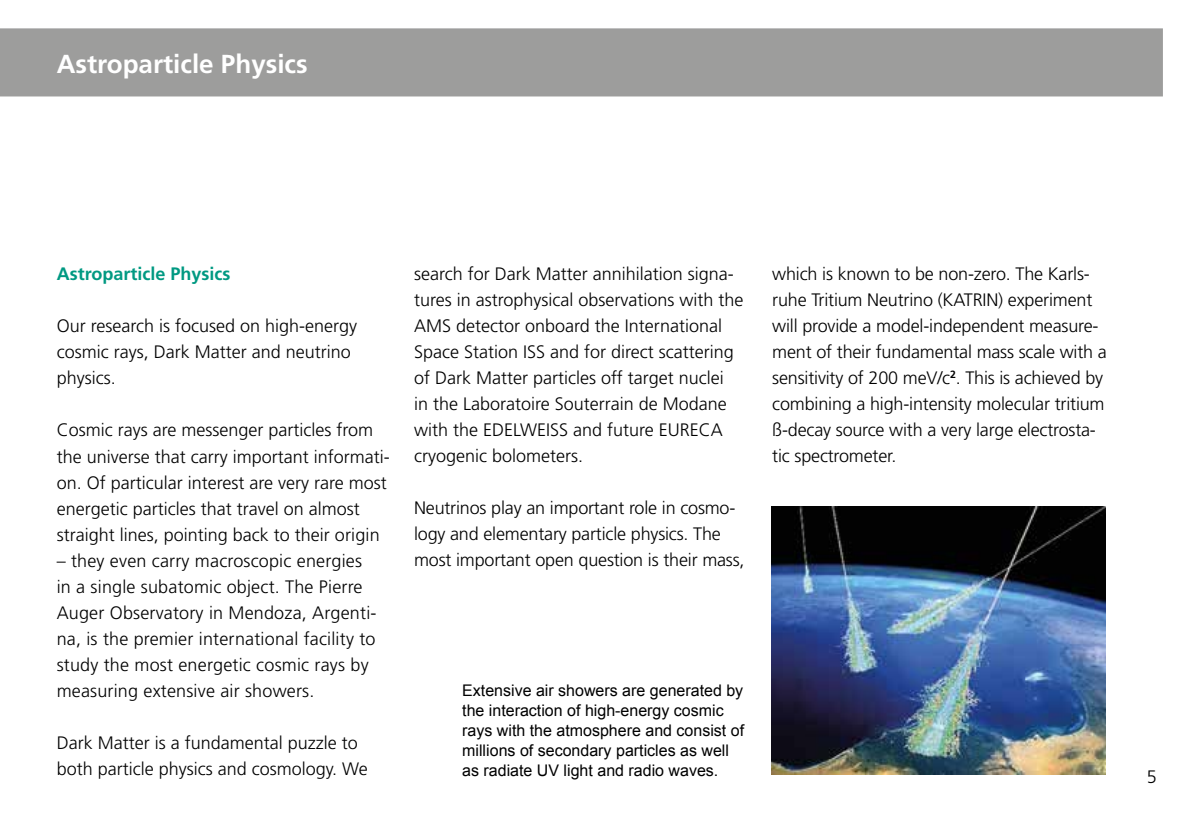
<style>
.page{position:relative;width:1191px;height:840px;background:#fff}
.page>*{position:absolute;margin:0;border:0;box-sizing:border-box;transform-origin:0 0}
.t1{font:700 26px "Frutiger LT Std";color:#fff}
.t2{font:300 18px/26px "Frutiger LT Std";color:#000}
.t3{font:700 18px "Frutiger LT Std";color:#009982}
.t4{font:16px/20px "Arial";color:#000}
</style>
<div class="page">
<div style="left:0;top:28px;width:1162px;height:68px;background:#9d9d9c"></div>
<img style="left:771px;top:506px;width:335px;height:268px">
<h1 class="t1" style="left:57px;top:49px;width:252px">Astroparticle Physics</h1>
<p class="t3" style="left:57px;top:263px;width:175px">Astroparticle Physics</p>
<p class="t2" style="left:57px;top:313px;width:302px">Our research is focused on high-energy cosmic rays, Dark Matter and neutrino physics.</p>
<p class="t2" style="left:57px;top:417px;width:334px">Cosmic rays are messenger particles from the universe that carry important informati&shy;on. Of particular interest are very rare most energetic particles that travel on almost straight lines, pointing back to their origin</p>
<p class="t2" style="left:57px;top:547px;width:321px">– they even carry macroscopic energies in a single subatomic object. The Pierre Auger Observatory in Mendoza, Argenti&shy;na, is the premier international facility to study the most energetic cosmic rays by measuring extensive air showers.</p>
<p class="t2" style="left:57px;top:729px;width:313px">Dark Matter is a fundamental puzzle to both particle physics and cosmology. We</p>
<p class="t2" style="left:414px;top:261px;width:331px">search for Dark Matter annihilation signa&shy;tures in astrophysical observations with the AMS detector onboard the International Space Station ISS and for direct scattering of Dark Matter particles off target nuclei<br>in the Laboratoire Souterrain de Modane with the EDELWEISS and future EURECA cryogenic bolometers.</p>
<p class="t2" style="left:414px;top:495px;width:332px">Neutrinos play an important role in cosmo&shy;logy and elementary particle physics. The most important open question is their mass,</p>
<p class="t4" style="left:462px;top:679px;width:283px">Extensive air showers are generated by the interaction of high-energy cosmic rays with the atmosphere and consist of millions of secondary particles as well as radiate UV light and radio waves.</p>
<p class="t2" style="left:772px;top:261px;width:336px">which is known to be non-zero. The Karls&shy;ruhe Tritium Neutrino (KATRIN) experiment will provide a model-independent measure&shy;ment of their fundamental mass scale with a sensitivity of 200 meV/c<sup>2</sup>. This is achieved by combining a high-intensity molecular tritium ß-decay source with a very large electrosta&shy;tic spectrometer.</p>
<p class="t2" style="left:1147px;top:763px;width:12px">5</p>
</div>
